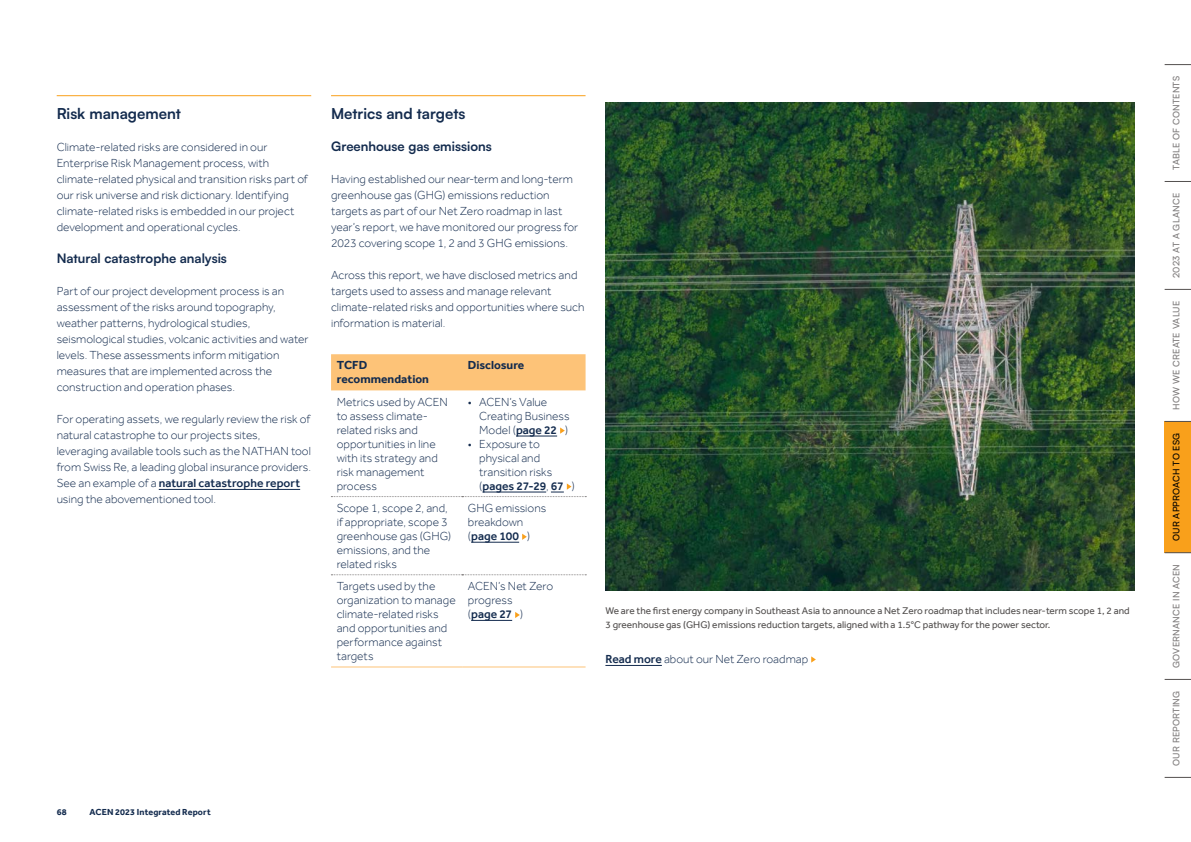
<style>
.page{position:relative;width:1191px;height:842px;background:#fff}
.page>*{position:absolute;margin:0;border:0;box-sizing:border-box;transform-origin:0 0}
.t1{font:700 15px "Satoshi";color:#132b4e}
.t2{font:700 13px "Satoshi";color:#132b4e}
.t3{font:300 12px/14px "Effra";color:#132b4e}
.t4{font:700 12px/14px "Effra";color:#132b4e}
.t5{font:10px/14px "Effra";color:#53504f}
.t6{font:500 9px "Satoshi";letter-spacing:.025em;color:#7f7c7c}
.t7{font:700 9px "Effra";letter-spacing:.015em;color:#132b4e}
.t8{font:500 9px "Satoshi";letter-spacing:.02em;color:#000}
.s1{font-weight:500}
</style>
<div class="page">
<hr style="left:331px;top:95px;width:254px;height:1px;background:#f9a01b">
<div style="left:331px;top:354px;width:254px;height:36px;background:#fdc378"></div>
<svg style="left:331px;top:574px;width:255px;height:1px"></svg>
<hr style="left:331px;top:667px;width:131px;height:1px;background:#fdc378">
<hr style="left:462px;top:667px;width:123px;height:1px;background:#fdc378">
<hr style="left:516px;top:436px;width:41px;height:1px;background:#132b4e">
<svg style="left:560px;top:427px;width:5px;height:7px"></svg>
<svg style="left:331px;top:483px;width:255px;height:14px"></svg>
<hr style="left:471px;top:542px;width:48px;height:1px;background:#132b4e">
<svg style="left:522px;top:534px;width:5px;height:6px"></svg>
<hr style="left:471px;top:620px;width:41px;height:1px;background:#132b4e">
<svg style="left:515px;top:612px;width:5px;height:6px"></svg>
<img style="left:605px;top:103px;width:529px;height:488px">
<hr style="left:57px;top:95px;width:254px;height:1px;background:#f9a01b">
<hr style="left:159px;top:489px;width:141px;height:1px;background:#132b4e">
<hr style="left:605px;top:665px;width:57px;height:1px;background:#132b4e">
<svg style="left:811px;top:656px;width:5px;height:7px"></svg>
<svg style="left:1164px;top:64px;width:27px;height:1px"></svg>
<div style="left:1164px;top:422px;width:27px;height:131px;background:#f9a01b"></div>
<svg style="left:1164px;top:289px;width:27px;height:1px"></svg>
<svg style="left:1164px;top:421px;width:27px;height:1px"></svg>
<svg style="left:1164px;top:552px;width:27px;height:1px"></svg>
<svg style="left:1164px;top:679px;width:27px;height:1px"></svg>
<svg style="left:1164px;top:777px;width:27px;height:1px"></svg>
<svg style="left:1164px;top:181px;width:27px;height:1px"></svg>
<p class="t1" style="left:57px;top:103px;width:126px">Risk management</p>
<p class="t3" style="left:57px;top:139px;width:252px;line-height:16px">Climate-related risks are considered in our Enterprise Risk Management process, with climate-related physical and transition risks part of our risk universe and risk dictionary. Identifying climate-related risks is embedded in our project development and operational cycles.</p>
<p class="t2" style="left:57px;top:249px;width:172px">Natural catastrophe analysis</p>
<p class="t3" style="left:57px;top:283px;width:253px;line-height:16px">Part of our project development process is an assessment of the risks around topography, weather patterns, hydrological studies, seismological studies, volcanic activities and water levels. These assessments inform mitigation measures that are implemented across the construction and operation phases.</p>
<p class="t3" style="left:57px;top:411px;width:256px;line-height:16px">For operating assets, we regularly review the risk of natural catastrophe to our projects sites, leveraging available tools such as the NATHAN tool from Swiss Re, a leading global insurance providers.<br>See an example of a <span class="s1">natural catastrophe report </span>using the abovementioned tool.</p>
<p class="t1" style="left:331px;top:103px;width:136px">Metrics and targets</p>
<p class="t2" style="left:331px;top:137px;width:162px">Greenhouse gas emissions</p>
<p class="t3" style="left:331px;top:171px;width:249px;line-height:16px">Having established our near-term and long-term greenhouse gas (GHG) emissions reduction targets as part of our Net Zero roadmap in last year’s report, we have monitored our progress for 2023 covering scope 1, 2 and 3 GHG emissions.</p>
<p class="t3" style="left:331px;top:267px;width:255px;line-height:16px">Across this report, we have disclosed metrics and targets used to assess and manage relevant climate-related risks and opportunities where such information is material.</p>
<p class="t4" style="left:337px;top:358px;width:94px">TCFD recommendation</p>
<p class="t4" style="left:468px;top:358px;width:58px">Disclosure</p>
<p class="t3" style="left:337px;top:394px;width:112px">Metrics used by ACEN to assess climate&shy;related risks and opportunities in line with its strategy and risk management process</p>
<p class="t3" style="left:479px;top:394px;width:92px;text-indent:-11px">• ACEN’s Value<br>Creating Business<br>Model (<span class="s1">page 22</span> )</p>
<p class="t3" style="left:479px;top:436px;width:97px;text-indent:-11px">• Exposure to physical and transition risks (<span class="s1">pages 27-29</span>, <span class="s1">67</span> )</p>
<p class="t3" style="left:337px;top:501px;width:116px">Scope 1, scope 2, and, if appropriate, scope 3 greenhouse gas (GHG) emissions, and the related risks</p>
<p class="t3" style="left:468px;top:501px;width:80px">GHG emissions breakdown (<span class="s1">page 100</span> )</p>
<p class="t3" style="left:337px;top:579px;width:121px">Targets used by the organization to manage climate-related risks and opportunities and performance against targets</p>
<p class="t3" style="left:468px;top:579px;width:87px">ACEN’s Net Zero progress<br>(<span class="s1">page 27</span> )</p>
<p class="t5" style="left:605px;top:603px;width:526px">We are the first energy company in Southeast Asia to announce a Net Zero roadmap that includes near-term scope 1, 2 and<br>3 greenhouse gas (GHG) emissions reduction targets, aligned with a 1.5°C pathway for the power sector.</p>
<p class="t3" style="left:605px;top:652px;width:204px"><span class="s1">Read more</span> about our Net Zero roadmap</p>
<p class="t7" style="left:57px;top:806px;width:12px">68</p>
<p class="t7" style="left:89px;top:806px;width:123px">ACEN 2023 Integrated Report</p>
<p class="t6" style="left:1170px;top:170px;width:95px;rotate:-90deg">TABLE OF CONTENTS</p>
<p class="t6" style="left:1170px;top:278px;width:86px;rotate:-90deg">2023 AT A GLANCE</p>
<p class="t6" style="left:1170px;top:410px;width:111px;rotate:-90deg">HOW WE CREATE VALUE</p>
<p class="t8" style="left:1170px;top:541px;width:110px;rotate:-90deg">OUR APPROACH TO ESG</p>
<p class="t6" style="left:1170px;top:668px;width:105px;rotate:-90deg">GOVERNANCE IN ACEN</p>
<p class="t6" style="left:1170px;top:766px;width:77px;rotate:-90deg">OUR REPORTING</p>
</div>
